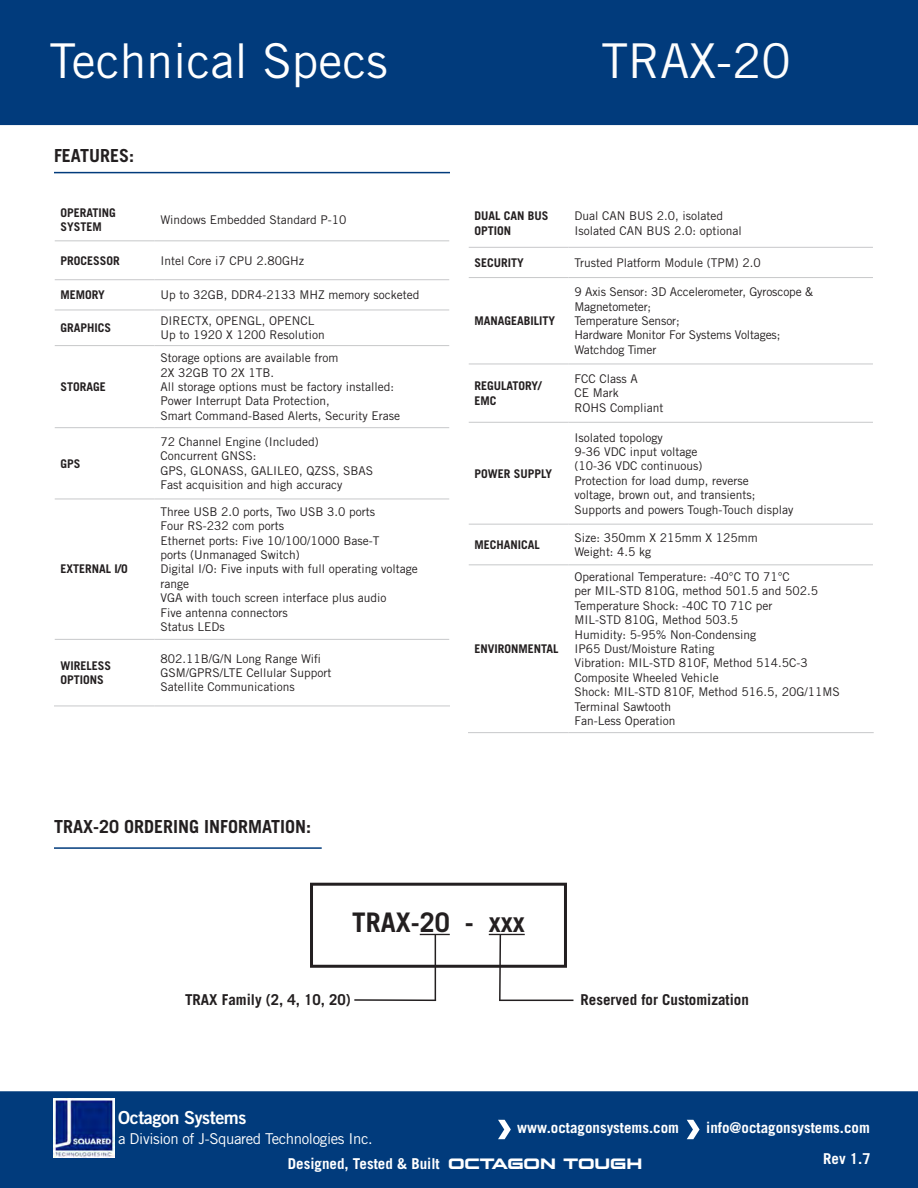
<style>
.page{position:relative;width:918px;height:1188px;background:#fff}
.page>*{position:absolute;margin:0;border:0;box-sizing:border-box;transform-origin:0 0}
.Paragraph_Style_1{font:48px "Trade Gothic LT Std";color:#fff}
.Paragraph_Style_1-2{font:48px "Trade Gothic LT Std";color:#fdfdfd}
.t1{font:700 27px "Trade Gothic LT Std";color:#231f20}
.t2{font:700 18px "Trade Gothic LT Std";color:#231f20}
.t3{font:18px "Trade Gothic LT Std Bd 2";letter-spacing:-.025em;color:#fff}
.Paragraph_Style_1-3{font:700 15px "Trade Gothic LT Std";color:#fff}
.t4{font:700 15px "Trade Gothic LT Std";color:#231f20}
.t5{font:15px "Trade Gothic LT Std";letter-spacing:-.025em;color:#fff}
.t6{font:12px/14.4px "Trade Gothic LT Std";color:#231f20}
.t7{font:700 12px/14.4px "Trade Gothic LT Std";color:#231f20}
.s1{font-family:"Future Tense";font-weight:400}
</style>
<div class="page">
<div style="left:0;top:1091px;width:918px;height:97px;background:#013b7c"></div>
<svg style="left:498px;top:1120px;width:13px;height:19px"></svg>
<svg style="left:687px;top:1120px;width:13px;height:19px"></svg>
<img style="left:54px;top:1098px;width:60px;height:59px">
<div style="left:0;top:0;width:918px;height:125px;background:#013b7c"></div>
<hr style="left:54px;top:847px;width:268px;height:2px;background:#013b7c">
<hr style="left:54px;top:172px;width:396px;height:1px;background:#013b7c">
<hr style="left:55px;top:240px;width:99px;height:1px;background:#c7c8ca">
<hr style="left:154px;top:240px;width:295px;height:1px;background:#c7c8ca">
<hr style="left:55px;top:279px;width:99px;height:1px;background:#c7c8ca">
<hr style="left:154px;top:279px;width:295px;height:1px;background:#c7c8ca">
<hr style="left:55px;top:310px;width:99px;height:1px;background:#c7c8ca">
<hr style="left:154px;top:310px;width:295px;height:1px;background:#c7c8ca">
<hr style="left:55px;top:345px;width:99px;height:1px;background:#c7c8ca">
<hr style="left:154px;top:345px;width:295px;height:1px;background:#c7c8ca">
<hr style="left:55px;top:427px;width:99px;height:1px;background:#c7c8ca">
<hr style="left:154px;top:427px;width:295px;height:1px;background:#c7c8ca">
<hr style="left:55px;top:499px;width:99px;height:1px;background:#c7c8ca">
<hr style="left:154px;top:499px;width:295px;height:1px;background:#c7c8ca">
<hr style="left:55px;top:639px;width:99px;height:1px;background:#c7c8ca">
<hr style="left:154px;top:639px;width:295px;height:1px;background:#c7c8ca">
<hr style="left:54px;top:706px;width:100px;height:1px;background:#c7c8ca">
<hr style="left:154px;top:706px;width:296px;height:1px;background:#c7c8ca">
<hr style="left:469px;top:247px;width:99px;height:1px;background:#c7c8ca">
<hr style="left:568px;top:247px;width:305px;height:1px;background:#c7c8ca">
<hr style="left:469px;top:277px;width:99px;height:1px;background:#c7c8ca">
<hr style="left:568px;top:277px;width:305px;height:1px;background:#c7c8ca">
<hr style="left:469px;top:364px;width:99px;height:1px;background:#c7c8ca">
<hr style="left:568px;top:364px;width:305px;height:1px;background:#c7c8ca">
<hr style="left:469px;top:422px;width:99px;height:1px;background:#c7c8ca">
<hr style="left:568px;top:422px;width:305px;height:1px;background:#c7c8ca">
<hr style="left:469px;top:524px;width:99px;height:1px;background:#c7c8ca">
<hr style="left:568px;top:524px;width:305px;height:1px;background:#c7c8ca">
<hr style="left:469px;top:564px;width:99px;height:1px;background:#c7c8ca">
<hr style="left:568px;top:564px;width:305px;height:1px;background:#c7c8ca">
<hr style="left:468px;top:732px;width:100px;height:1px;background:#c7c8ca">
<hr style="left:568px;top:732px;width:306px;height:1px;background:#c7c8ca">
<hr style="left:420px;top:934px;width:30px;height:1px;background:#231f20">
<hr style="left:489px;top:934px;width:36px;height:1px;background:#231f20">
<div style="left:310px;top:883px;width:257px;height:85px;border:3px solid #231f20"></div>
<svg style="left:498px;top:933px;width:4px;height:69px"></svg>
<hr style="left:499px;top:1000px;width:74px;height:1px;background:#231f20">
<hr style="left:354px;top:999px;width:82px;height:2px;background:#231f20">
<hr style="left:435px;top:935px;width:1px;height:66px;background:#231f20">
<div style="left:25px;top:0;width:839px;height:104px;background:#013b7c"></div>
<div style="left:731px;top:1153px;width:140px;height:25px;background:#013b7c"></div>
<h1 class="Paragraph_Style_1" style="left:54px;top:23px;width:340px">Technical Specs</h1>
<h1 class="Paragraph_Style_1" style="left:675px;top:23px;width:191px">TRAX-20</h1>
<p class="Paragraph_Style_1" style="left:49px;top:32px;width:340px">Technical Specs</p>
<p class="Paragraph_Style_1-2" style="left:601px;top:32px;width:191px">TRAX-20</p>
<p class="t2" style="left:54px;top:145px;width:82px">FEATURES:</p>
<p class="t7" style="left:60px;top:205px;width:57px">OPERATING<br>SYSTEM</p>
<p class="t6" style="left:160px;top:212px;width:188px">Windows Embedded Standard P-10</p>
<p class="t7" style="left:60px;top:253px;width:61px">PROCESSOR</p>
<p class="t6" style="left:160px;top:253px;width:145px">Intel Core i7 CPU 2.80GHz</p>
<p class="t7" style="left:60px;top:288px;width:46px">MEMORY</p>
<p class="t6" style="left:160px;top:288px;width:260px">Up to 32GB, DDR4-2133 MHZ memory socketed</p>
<p class="t7" style="left:60px;top:320px;width:52px">GRAPHICS</p>
<p class="t6" style="left:160px;top:313px;width:155px">DIRECTX, OPENGL, OPENCL</p>
<p class="t6" style="left:160px;top:328px;width:166px">Up to 1920 X 1200 Resolution</p>
<p class="t7" style="left:60px;top:379px;width:47px">STORAGE</p>
<p class="t7" style="left:60px;top:456px;width:22px">GPS</p>
<p class="t7" style="left:60px;top:562px;width:69px">EXTERNAL I/O</p>
<p class="t7" style="left:60px;top:658px;width:52px">WIRELESS<br>OPTIONS</p>
<p class="t6" style="left:160px;top:351px;width:179px">Storage options are available from</p>
<p class="t6" style="left:160px;top:365px;width:115px">2X 32GB TO 2X 1TB.</p>
<p class="t6" style="left:160px;top:379px;width:235px">All storage options must be factory installed:<br>Power Interrupt Data Protection,</p>
<p class="t6" style="left:160px;top:408px;width:241px">Smart Command-Based Alerts, Security Erase</p>
<p class="t6" style="left:160px;top:434px;width:160px">72 Channel Engine (Included)</p>
<p class="t6" style="left:160px;top:449px;width:214px">Concurrent GNSS:<br>GPS, GLONASS, GALILEO, QZSS, SBAS</p>
<p class="t6" style="left:160px;top:478px;width:184px">Fast acquisition and high accuracy</p>
<p class="t6" style="left:160px;top:504px;width:216px">Three USB 2.0 ports, Two USB 3.0 ports</p>
<p class="t6" style="left:160px;top:519px;width:125px">Four RS-232 com ports</p>
<p class="t6" style="left:160px;top:533px;width:220px">Ethernet ports: Five 10/100/1000 Base-T</p>
<p class="t6" style="left:160px;top:547px;width:141px">ports (Unmanaged Switch)</p>
<p class="t6" style="left:160px;top:562px;width:259px">Digital I/O: Five inputs with full operating voltage range</p>
<p class="t6" style="left:160px;top:591px;width:227px">VGA with touch screen interface plus audio</p>
<p class="t6" style="left:160px;top:605px;width:129px">Five antenna connectors</p>
<p class="t6" style="left:160px;top:619px;width:66px">Status LEDs</p>
<p class="t6" style="left:160px;top:651px;width:162px">802.11B/G/N Long Range Wifi</p>
<p class="t6" style="left:160px;top:665px;width:172px">GSM/GPRS/LTE Cellular Support</p>
<p class="t6" style="left:160px;top:680px;width:136px">Satellite Communications</p>
<p class="t2" style="left:54px;top:815px;width:259px">TRAX-20 ORDERING INFORMATION:</p>
<p class="t7" style="left:474px;top:208px;width:76px">DUAL CAN BUS<br>OPTION</p>
<p class="t6" style="left:574px;top:209px;width:150px">Dual CAN BUS 2.0, isolated</p>
<p class="t6" style="left:574px;top:223px;width:169px">Isolated CAN BUS 2.0: optional</p>
<p class="t7" style="left:474px;top:255px;width:51px">SECURITY</p>
<p class="t6" style="left:574px;top:255px;width:188px">Trusted Platform Module (TPM) 2.0</p>
<p class="t7" style="left:474px;top:313px;width:82px">MANAGEABILITY</p>
<p class="t7" style="left:474px;top:379px;width:69px">REGULATORY/<br>EMC</p>
<p class="t7" style="left:474px;top:466px;width:79px">POWER SUPPLY</p>
<p class="t7" style="left:474px;top:537px;width:67px">MECHANICAL</p>
<p class="t7" style="left:474px;top:641px;width:86px">ENVIRONMENTAL</p>
<p class="t6" style="left:574px;top:285px;width:240px">9 Axis Sensor: 3D Accelerometer, Gyroscope &amp;<br>Magnetometer;</p>
<p class="t6" style="left:574px;top:313px;width:107px">Temperature Sensor;</p>
<p class="t6" style="left:574px;top:328px;width:208px">Hardware Monitor For Systems Voltages;</p>
<p class="t6" style="left:574px;top:342px;width:83px">Watchdog Timer</p>
<p class="t6" style="left:574px;top:371px;width:65px">FCC Class A</p>
<p class="t6" style="left:574px;top:386px;width:46px">CE Mark</p>
<p class="t6" style="left:574px;top:400px;width:91px">ROHS Compliant</p>
<p class="t6" style="left:574px;top:430px;width:90px">Isolated topology</p>
<p class="t6" style="left:574px;top:444px;width:124px">9-36 VDC input voltage</p>
<p class="t6" style="left:574px;top:459px;width:129px">(10-36 VDC continuous)</p>
<p class="t6" style="left:574px;top:473px;width:176px">Protection for load dump, reverse</p>
<p class="t6" style="left:574px;top:488px;width:182px">voltage, brown out, and transients;</p>
<p class="t6" style="left:574px;top:502px;width:221px">Supports and powers Tough-Touch display</p>
<p class="t6" style="left:574px;top:530px;width:185px">Size: 350mm X 215mm X 125mm</p>
<p class="t6" style="left:574px;top:544px;width:78px">Weight: 4.5 kg</p>
<p class="t6" style="left:574px;top:569px;width:217px">Operational Temperature: -40°C TO 71°C</p>
<p class="t6" style="left:574px;top:584px;width:245px">per MIL-STD 810G, method 501.5 and 502.5</p>
<p class="t6" style="left:574px;top:598px;width:200px">Temperature Shock: -40C TO 71C per</p>
<p class="t6" style="left:574px;top:613px;width:165px">MIL-STD 810G, Method 503.5</p>
<p class="t6" style="left:574px;top:627px;width:183px">Humidity: 5-95% Non-Condensing</p>
<p class="t6" style="left:574px;top:641px;width:141px">IP65 Dust/Moisture Rating</p>
<p class="t6" style="left:574px;top:656px;width:235px">Vibration: MIL-STD 810F, Method 514.5C-3</p>
<p class="t6" style="left:574px;top:670px;width:146px">Composite Wheeled Vehicle</p>
<p class="t6" style="left:574px;top:685px;width:267px">Shock: MIL-STD 810F, Method 516.5, 20G/11MS</p>
<p class="t6" style="left:574px;top:699px;width:98px">Terminal Sawtooth</p>
<p class="t6" style="left:574px;top:713px;width:103px">Fan-Less Operation</p>
<p class="t1" style="left:352px;top:906px;width:174px">TRAX-20 - xxx</p>
<p class="t4" style="left:185px;top:991px;width:167px">TRAX Family (2, 4, 10, 20)</p>
<p class="t4" style="left:581px;top:991px;width:170px">Reserved for Customization</p>
<h3 class="t3" style="left:118px;top:1106px;width:130px">Octagon Systems</h3>
<p class="t5" style="left:118px;top:1129px;width:256px">a Division of J-Squared Technologies Inc.</p>
<p class="Paragraph_Style_1-3" style="left:517px;top:1119px;width:163px">www.octagonsystems.com</p>
<p class="Paragraph_Style_1-3" style="left:706px;top:1119px;width:165px">info@octagonsystems.com</p>
<p class="Paragraph_Style_1-3" style="left:288px;top:1155px;width:356px">Designed, Tested &amp; Built <span class="s1">OCTAGON TOUGH</span></p>
<p class="Paragraph_Style_1-3" style="left:862px;top:1150px;width:10px">6</p>
<p class="Paragraph_Style_1-3" style="left:823px;top:1149px;width:49px">Rev 1.7</p>
</div>
